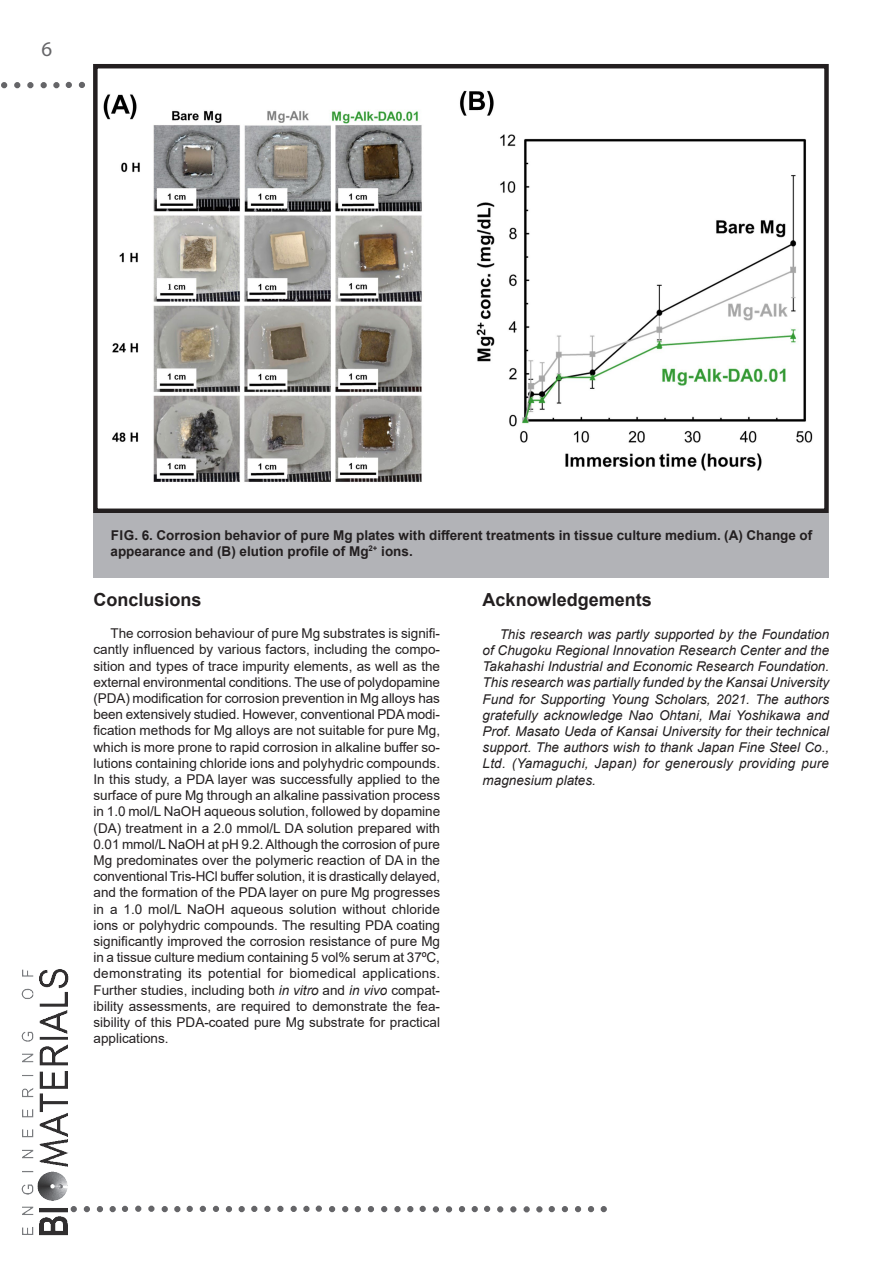
<style>
.page{position:relative;width:893px;height:1263px;background:#fff}
.page>*{position:absolute;margin:0;border:0;box-sizing:border-box;transform-origin:0 0}
.t1{font:21px "Myriad Pro";color:#656568}
.t2{font:700 18px "Arial";color:#231f20}
.t3{font:13.5px/16.2px "Arial";color:#231f20;text-align:justify}
.t4{font:italic 13.5px/16.2px "Arial";letter-spacing:.015em;color:#231f20;text-align:justify}
.t5{font:700 13.5px/15.8px "Arial";color:#231f20}
.s1{font-style:italic}
</style>
<div class="page">
<svg style="left:79px;top:82px;width:6px;height:6px"></svg>
<svg style="left:66px;top:82px;width:6px;height:6px"></svg>
<div style="left:53px;top:82px;width:7px;height:6px;border:2px solid #656568;border-radius:50%"></div>
<svg style="left:41px;top:82px;width:6px;height:6px"></svg>
<svg style="left:14px;top:82px;width:6px;height:6px"></svg>
<div style="left:27px;top:82px;width:7px;height:6px;border:2px solid #656568;border-radius:50%"></div>
<svg style="left:1px;top:82px;width:6px;height:6px"></svg>
<svg style="left:329px;top:1206px;width:6px;height:6px"></svg>
<svg style="left:342px;top:1206px;width:6px;height:6px"></svg>
<div style="left:316px;top:1205px;width:6px;height:7px;border:2px solid #656568;border-radius:50%"></div>
<div style="left:303px;top:1206px;width:7px;height:6px;border:2px solid #656568;border-radius:50%"></div>
<svg style="left:291px;top:1206px;width:6px;height:6px"></svg>
<div style="left:264px;top:1206px;width:7px;height:6px;border:2px solid #656568;border-radius:50%"></div>
<div style="left:277px;top:1206px;width:7px;height:6px;border:2px solid #656568;border-radius:50%"></div>
<svg style="left:251px;top:1206px;width:6px;height:6px"></svg>
<svg style="left:239px;top:1206px;width:6px;height:6px"></svg>
<svg style="left:226px;top:1206px;width:6px;height:6px"></svg>
<svg style="left:200px;top:1206px;width:6px;height:6px"></svg>
<svg style="left:213px;top:1206px;width:6px;height:6px"></svg>
<svg style="left:187px;top:1206px;width:6px;height:6px"></svg>
<svg style="left:174px;top:1206px;width:6px;height:6px"></svg>
<svg style="left:162px;top:1206px;width:6px;height:6px"></svg>
<div style="left:135px;top:1205px;width:6px;height:7px;border:2px solid #656568;border-radius:50%"></div>
<div style="left:148px;top:1205px;width:7px;height:7px;border:2px solid #656568;border-radius:50%"></div>
<svg style="left:122px;top:1206px;width:6px;height:6px"></svg>
<svg style="left:110px;top:1206px;width:6px;height:6px"></svg>
<svg style="left:97px;top:1206px;width:6px;height:6px"></svg>
<svg style="left:71px;top:1206px;width:6px;height:6px"></svg>
<svg style="left:84px;top:1206px;width:6px;height:6px"></svg>
<svg style="left:601px;top:1206px;width:6px;height:6px"></svg>
<svg style="left:588px;top:1206px;width:6px;height:6px"></svg>
<svg style="left:562px;top:1206px;width:6px;height:6px"></svg>
<svg style="left:575px;top:1206px;width:6px;height:6px"></svg>
<svg style="left:549px;top:1206px;width:6px;height:6px"></svg>
<svg style="left:536px;top:1206px;width:6px;height:6px"></svg>
<svg style="left:524px;top:1206px;width:6px;height:6px"></svg>
<svg style="left:497px;top:1206px;width:6px;height:6px"></svg>
<svg style="left:510px;top:1206px;width:6px;height:6px"></svg>
<svg style="left:484px;top:1206px;width:6px;height:6px"></svg>
<svg style="left:472px;top:1206px;width:6px;height:6px"></svg>
<svg style="left:459px;top:1206px;width:6px;height:6px"></svg>
<svg style="left:433px;top:1206px;width:6px;height:6px"></svg>
<svg style="left:446px;top:1206px;width:6px;height:6px"></svg>
<svg style="left:420px;top:1206px;width:6px;height:6px"></svg>
<svg style="left:407px;top:1206px;width:6px;height:6px"></svg>
<div style="left:394px;top:1206px;width:7px;height:6px;border:2px solid #656568;border-radius:50%"></div>
<svg style="left:368px;top:1206px;width:6px;height:6px"></svg>
<svg style="left:381px;top:1206px;width:6px;height:6px"></svg>
<svg style="left:355px;top:1206px;width:6px;height:6px"></svg>
<img style="left:21px;top:969px;width:47px;height:267px">
<img style="left:103px;top:90px;width:710px;height:392px">
<div style="left:93px;top:64px;width:736px;height:449px;border:4px solid #231f20"></div>
<div style="left:94px;top:513px;width:735px;height:65px;background:#b2b3b7"></div>
<h1 class="t1" style="left:41px;top:36px;width:12px">6</h1>
<p class="t5" style="left:111px;top:527px;width:703px">FIG. 6. Corrosion behavior of pure Mg plates with different treatments in tissue culture medium. (A) Change of appearance and (B) elution profile of Mg<sup>2+</sup> ions.</p>
<h2 class="t2" style="left:94px;top:587px;width:110px">Conclusions</h2>
<p class="t3" style="left:94px;top:625px;width:348px;text-indent:17px">The corrosion behaviour of pure Mg substrates is signifi&shy;cantly influenced by various factors, including the compo&shy;sition and types of trace impurity elements, as well as the external environmental conditions. The use of polydopamine (PDA) modification for corrosion prevention in Mg alloys has been extensively studied. However, conventional PDA modi&shy;fication methods for Mg alloys are not suitable for pure Mg, which is more prone to rapid corrosion in alkaline buffer so&shy;lutions containing chloride ions and polyhydric compounds.<br>In this study, a PDA layer was successfully applied to the surface of pure Mg through an alkaline passivation process in 1.0 mol/L NaOH aqueous solution, followed by dopamine (DA) treatment in a 2.0 mmol/L DA solution prepared with 0.01 mmol/L NaOH at pH 9.2. Although the corrosion of pure Mg predominates over the polymeric reaction of DA in the conventional Tris-HCl buffer solution, it is drastically delayed, and the formation of the PDA layer on pure Mg progresses in a 1.0 mol/L NaOH aqueous solution without chloride ions or polyhydric compounds. The resulting PDA coating significantly improved the corrosion resistance of pure Mg in a tissue culture medium containing 5 vol% serum at 37ºC, demonstrating its potential for biomedical applications.<br>Further studies, including both <span class="s1">in vitro</span> and <span class="s1">in vivo</span> compat&shy;ibility assessments, are required to demonstrate the fea&shy;sibility of this PDA-coated pure Mg substrate for practical applications.</p>
<h2 class="t2" style="left:483px;top:587px;width:171px">Acknowledgements</h2>
<p class="t4" style="left:483px;top:626px;width:348px;text-indent:17px">This research was partly supported by the Foundation of Chugoku Regional Innovation Research Center and the Takahashi Industrial and Economic Research Foundation.<br>This research was partially funded by the Kansai University Fund for Supporting Young Scholars, 2021. The authors gratefully acknowledge Nao Ohtani, Mai Yoshikawa and Prof. Masato Ueda of Kansai University for their technical support. The authors wish to thank Japan Fine Steel Co., Ltd. (Yamaguchi, Japan) for generously providing pure magnesium plates.</p>
</div>
